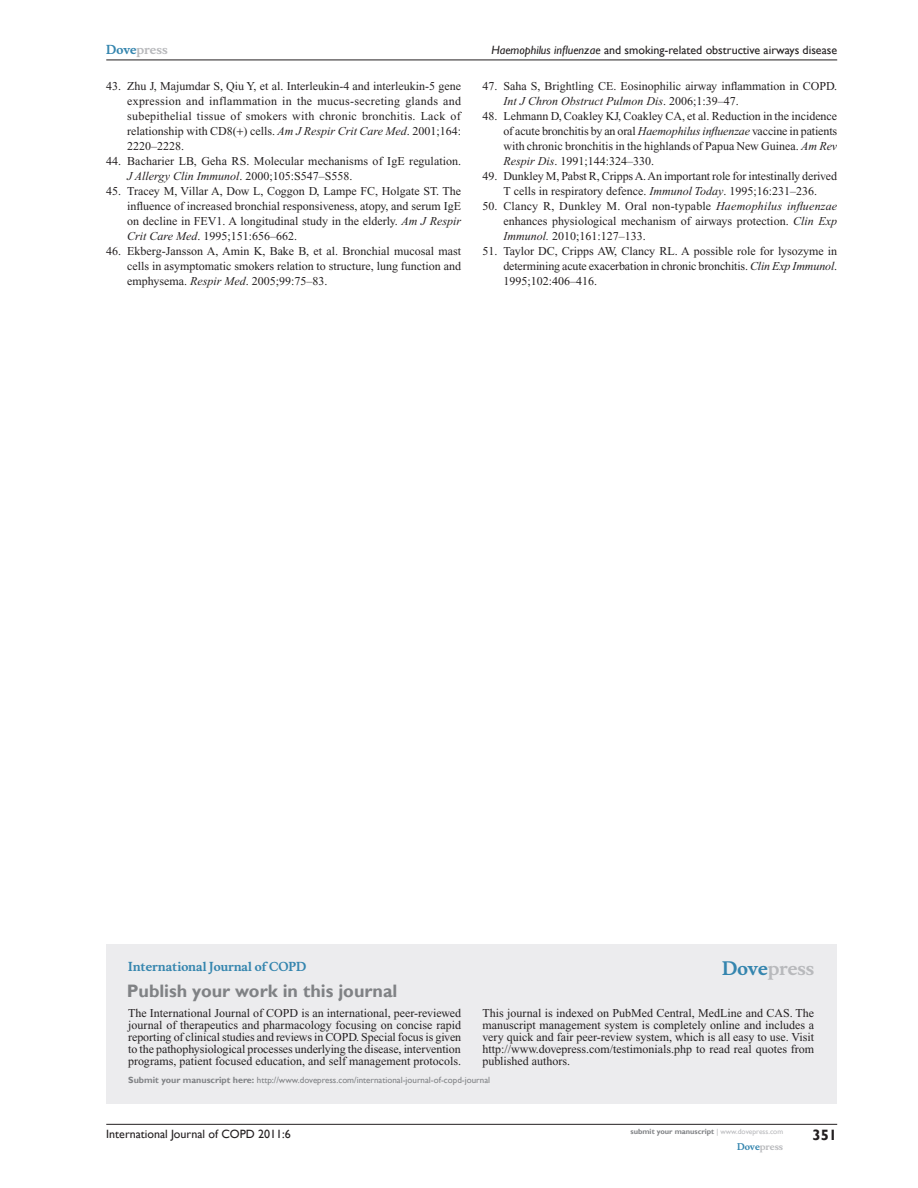
<style>
.page{position:relative;width:918px;height:1188px;background:#fff}
.page>*{position:absolute;margin:0;border:0;box-sizing:border-box;transform-origin:0 0}
.t1{font:700 18px "Gill Sans";color:#808285}
.t2{font:700 18px "Musee";color:#b8b9bc}
.t3{font:700 15px "Gill Sans";color:#231f20}
.t4{font:12px/15px "Times New Roman";color:#231f20;text-align:justify}
.t5{font:12px "Gill Sans";color:#231f20}
.t6{font:700 12px "Musee";color:#3485ae}
.t7{font:700 12px "Musee";color:#b8b9bc}
.t8{font:9px "Gill Sans";color:#808285}
.t9{font:700 9px "Musee";color:#b8b9bc}
.t10{font:700 7.5px "Gill Sans";color:#808285}
.s1{color:#3485ae}
.s2{font-style:italic}
.s3{font-weight:700}
.s4{font-weight:400;color:#b8b9bc}
</style>
<div class="page">
<div style="left:106px;top:944px;width:731px;height:159px;background:#ececee"></div>
<hr style="left:106px;top:1124px;width:731px;height:1px;background:#231f20">
<hr style="left:106px;top:60px;width:731px;height:1px;background:#231f20">
<p class="t7" style="left:106px;top:43px;width:63px"><span class="s1">Dove</span>press</p>
<p class="t4" style="left:127px;top:79px;width:335px;text-indent:-21px">43. Zhu J, Majumdar S, Qiu Y, et al. Interleukin-4 and interleukin-5 gene expression and inflammation in the mucus-secreting glands and subepithelial tissue of smokers with chronic bronchitis. Lack of relationship with CD8( ) cells. <span class="s2">Am J Respir Crit Care Med</span>. 2001;164:<br>2220–2228.</p>
<p class="t4" style="left:127px;top:154px;width:335px;text-indent:-21px">44. Bacharier LB, Geha RS. Molecular mechanisms of IgE regulation.<br><span class="s2">J Allergy Clin Immunol</span>. 2000;105:S547–S558.</p>
<p class="t4" style="left:127px;top:184px;width:335px;text-indent:-21px">45. Tracey M, Villar A, Dow L, Coggon D, Lampe FC, Holgate ST. The influence of increased bronchial responsiveness, atopy, and serum IgE on decline in FEV1. A longitudinal study in the elderly. <span class="s2">Am J Respir Crit Care Med</span>. 1995;151:656–662.</p>
<p class="t4" style="left:127px;top:244px;width:335px;text-indent:-21px">46. Ekberg-Jansson A, Amin K, Bake B, et al. Bronchial mucosal mast cells in asymptomatic smokers relation to structure, lung function and emphysema. <span class="s2">Respir Med</span>. 2005;99:75–83.</p>
<p class="t5" style="left:491px;top:43px;width:347px"><span class="s2">Haemophilus influenzae</span> and smoking-related obstructive airways disease</p>
<p class="t4" style="left:503px;top:79px;width:335px;text-indent:-21px">47. Saha S, Brightling CE. Eosinophilic airway inflammation in COPD.<br><span class="s2">Int J Chron Obstruct Pulmon Dis</span>. 2006;1:39–47.</p>
<p class="t4" style="left:503px;top:109px;width:335px;text-indent:-21px">48. Lehmann D, Coakley KJ, Coakley CA, et al. Reduction in the incidence of acute bronchitis by an oral <span class="s2">Haemophilus influenzae</span> vaccine in patients with chronic bronchitis in the highlands of Papua New Guinea. <span class="s2">Am Rev Respir Dis</span>. 1991;144:324–330.</p>
<p class="t4" style="left:482px;top:169px;width:356px;text-align:center">49. Dunkley M, Pabst R, Cripps A. An important role for intestinally derived<br>T cells in respiratory defence. <span class="s2">Immunol Today</span>. 1995;16:231–236.</p>
<p class="t4" style="left:503px;top:199px;width:335px;text-indent:-21px">50. Clancy R, Dunkley M. Oral non-typable <span class="s2">Haemophilus influenzae </span>enhances physiological mechanism of airways protection. <span class="s2">Clin Exp Immunol.</span> 2010;161:127–133.</p>
<p class="t4" style="left:503px;top:244px;width:335px;text-indent:-21px">51. Taylor DC, Cripps AW, Clancy RL. A possible role for lysozyme in determining acute exacerbation in chronic bronchitis. <span class="s2">Clin Exp Immunol</span>.<br>1995;102:406–416.</p>
<p class="t6" style="left:128px;top:959px;width:180px">International Journal of COPD</p>
<h1 class="t1" style="left:127px;top:980px;width:272px">Publish your work in this journal</h1>
<h1 class="t2" style="left:722px;top:958px;width:94px"><span class="s1">Dove</span>press</h1>
<p class="t4" style="left:128px;top:1007px;width:334px;line-height:12px">The International Journal of COPD is an international, peer-reviewed journal of therapeutics and pharmacology focusing on concise rapid reporting of clinical studies and reviews in COPD. Special focus is given to the pathophysiological processes underlying the disease, intervention programs, patient focused education, and self management protocols.</p>
<p class="t4" style="left:482px;top:1007px;width:333px;line-height:12px">This journal is indexed on PubMed Central, MedLine and CAS. The manuscript management system is completely online and includes a very quick and fair peer-review system, which is all easy to use. Visit http://www.dovepress.com/testimonials.php to read real quotes from published authors.</p>
<p class="t8" style="left:128px;top:1075px;width:363px"><span class="s3">Submit your manuscript here:</span> http://www.dovepress.com/international-journal-of-copd-journal</p>
<p class="t5" style="left:106px;top:1127px;width:186px">International Journal of COPD 2011:6</p>
<p class="t10" style="left:631px;top:1127px;width:154px">submit your manuscript <span class="s4">| www.dovepress.com</span></p>
<p class="t9" style="left:737px;top:1141px;width:48px"><span class="s1">Dove</span>press</p>
<p class="t3" style="left:812px;top:1126px;width:26px">351</p>
</div>
